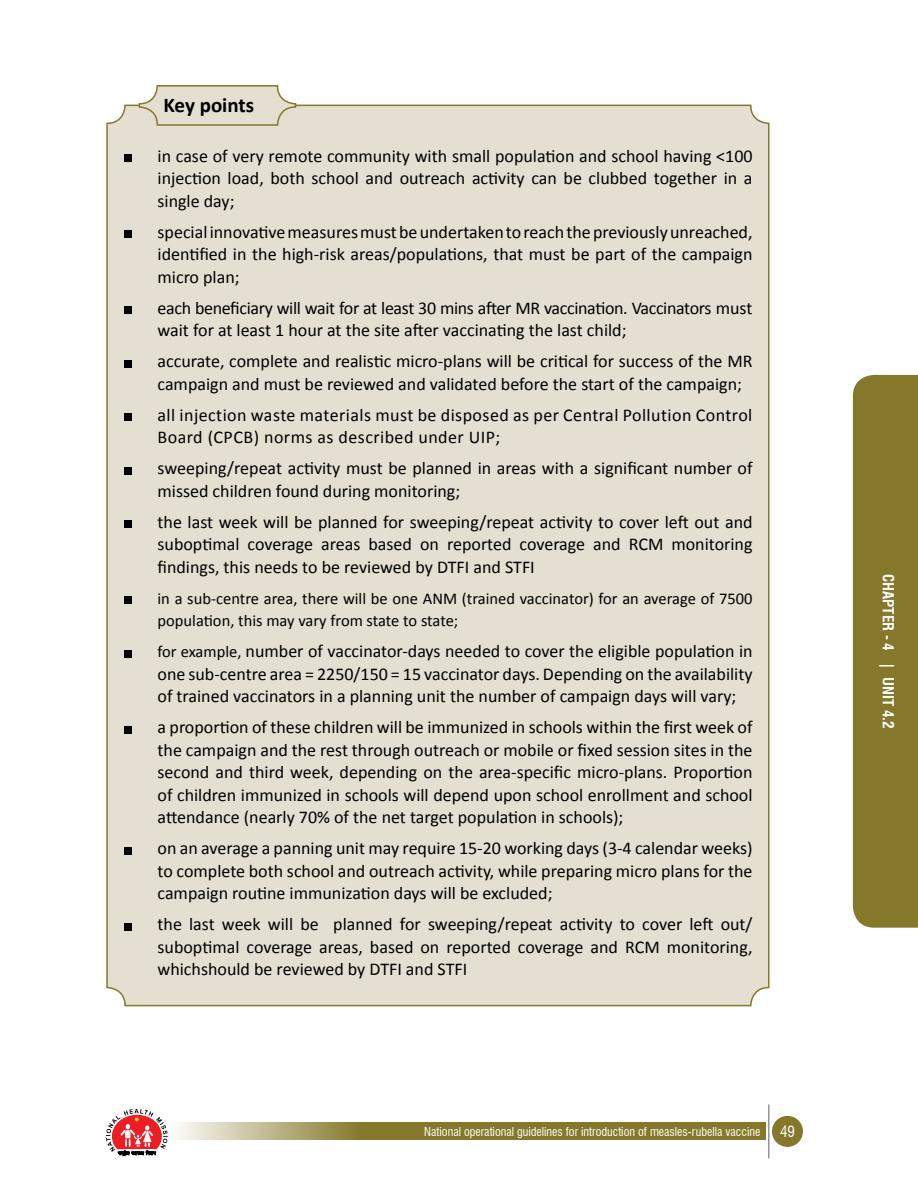
<style>
.page{position:relative;width:918px;height:1188px;background:#fff}
.page>*{position:absolute;margin:0;border:0;box-sizing:border-box;transform-origin:0 0}
.t1{font:700 21px "Calibri";color:#000}
.t2{font:18px/22.5px "Calibri";color:#000;text-align:justify}
.t3{font:18px/22.5px "Calibri";letter-spacing:-.02em;color:#000}
.t4{font:18px/22.5px "Calibri";letter-spacing:.025em;color:#000}
.t5{font:16.5px/22.5px "Calibri";color:#000}
.t6{font:700 condensed 15px "Swiss 721 BT";color:#fff}
.t7{font:condensed 15px "Swiss 721 BT";color:#fff}
.t8{font:condensed 12px "Swiss 721 BT";color:#fff}
.s1{font-size:16.5px}
</style>
<div class="page">
<div style="left:773px;top:1117px;width:29px;height:29px;background:#86782b;border-radius:50%"></div>
<div style="left:772px;top:1116px;width:31px;height:31px;border:2px solid #86782b;border-radius:50%"></div>
<svg style="left:179px;top:1123px;width:587px;height:17px;fill:#86782b"></svg>
<hr style="left:768px;top:1104px;width:2px;height:54px;background:#939598">
<svg style="left:106px;top:1109px;width:62px;height:47px"></svg>
<div style="left:107px;top:105px;width:662px;height:901px;background:#e4dfd0;border-radius:18px"></div>
<div style="left:139px;top:86px;width:157px;height:39px;background:#e4dfd0;border-radius:18px"></div>
<div style="left:139px;top:85px;width:157px;height:41px;border:2px solid #86782b;border-radius:18px"></div>
<div style="left:125px;top:155px;width:7px;height:7px;background:#000"></div>
<div style="left:125px;top:231px;width:7px;height:7px;background:#000"></div>
<div style="left:125px;top:307px;width:7px;height:7px;background:#000"></div>
<div style="left:125px;top:360px;width:7px;height:7px;background:#000"></div>
<div style="left:125px;top:414px;width:7px;height:7px;background:#000"></div>
<div style="left:125px;top:467px;width:7px;height:7px;background:#000"></div>
<div style="left:125px;top:521px;width:7px;height:7px;background:#000"></div>
<div style="left:125px;top:597px;width:7px;height:7px;background:#000"></div>
<div style="left:125px;top:650px;width:7px;height:7px;background:#000"></div>
<div style="left:125px;top:726px;width:7px;height:7px;background:#000"></div>
<div style="left:125px;top:847px;width:7px;height:7px;background:#000"></div>
<div style="left:125px;top:923px;width:7px;height:7px;background:#000"></div>
<div style="left:853px;top:375px;width:65px;height:553px;background:#86782b"></div>
<p class="t1" style="left:164px;top:92px;width:92px">Key points</p>
<p class="t2" style="left:158px;top:145px;width:597px">in case of very remote community with small population and school having &lt;100 injection load, both school and outreach activity can be clubbed together in a single day;</p>
<p class="t2" style="left:158px;top:221px;width:597px">special innovative measures must be undertaken to reach the previously unreached, identified in the high-risk areas/populations, that must be part of the campaign micro plan;</p>
<p class="t3" style="left:158px;top:297px;width:596px">each beneficiary will wait for at least 30 mins after MR vaccination. Vaccinators must wait for at least 1 hour at the site after vaccinating the last child;</p>
<p class="t2" style="left:158px;top:350px;width:597px">accurate, complete and realistic micro-plans will be critical for success of the MR campaign and must be reviewed and validated before the start of the campaign;</p>
<p class="t4" style="left:158px;top:404px;width:596px">all injection waste materials must be disposed as per Central Pollution Control<br>Board (CPCB) norms as described under UIP;</p>
<p class="t2" style="left:158px;top:457px;width:597px">sweeping/repeat activity must be planned in areas with a significant number of missed children found during monitoring;</p>
<p class="t2" style="left:158px;top:511px;width:597px">the last week will be planned for sweeping/repeat activity to cover left out and suboptimal coverage areas based on reported coverage and RCM monitoring findings, this needs to be reviewed by DTFI and STFI</p>
<p class="t5" style="left:158px;top:587px;width:597px">in a sub-centre area, there will be one ANM (trained vaccinator) for an average of 7500 population, this may vary from state to state;</p>
<p class="t2" style="left:158px;top:640px;width:597px"><span class="s1">for example,</span> number of vaccinator-days needed to cover the eligible population in one sub-centre area = 2250/150 = 15 vaccinator days. Depending on the availability of trained vaccinators in a planning unit the number of campaign days will vary;</p>
<p class="t2" style="left:158px;top:716px;width:597px">a proportion of these children will be immunized in schools within the first week of the campaign and the rest through outreach or mobile or fixed session sites in the second and third week, depending on the area-specific micro-plans. Proportion of children immunized in schools will depend upon school enrollment and school attendance (nearly 70% of the net target population in schools);</p>
<p class="t2" style="left:158px;top:837px;width:597px">on an average a panning unit may require 15-20 working days (3-4 calendar weeks) to complete both school and outreach activity, while preparing micro plans for the campaign routine immunization days will be excluded;</p>
<p class="t2" style="left:158px;top:913px;width:597px">the last week will be planned for sweeping/repeat activity to cover left out/ suboptimal coverage areas, based on reported coverage and RCM monitoring, whichshould be reviewed by DTFI and STFI</p>
<p class="t8" style="left:424px;top:1124px;width:338px">National operational guidelines for introduction of measles-rubella vaccine</p>
<p class="t7" style="left:780px;top:1123px;width:16px">49</p>
<p class="t6" style="left:897px;top:574px;width:156px;rotate:90deg">CHAPTER - 4 | UNIT 4.2</p>
</div>
